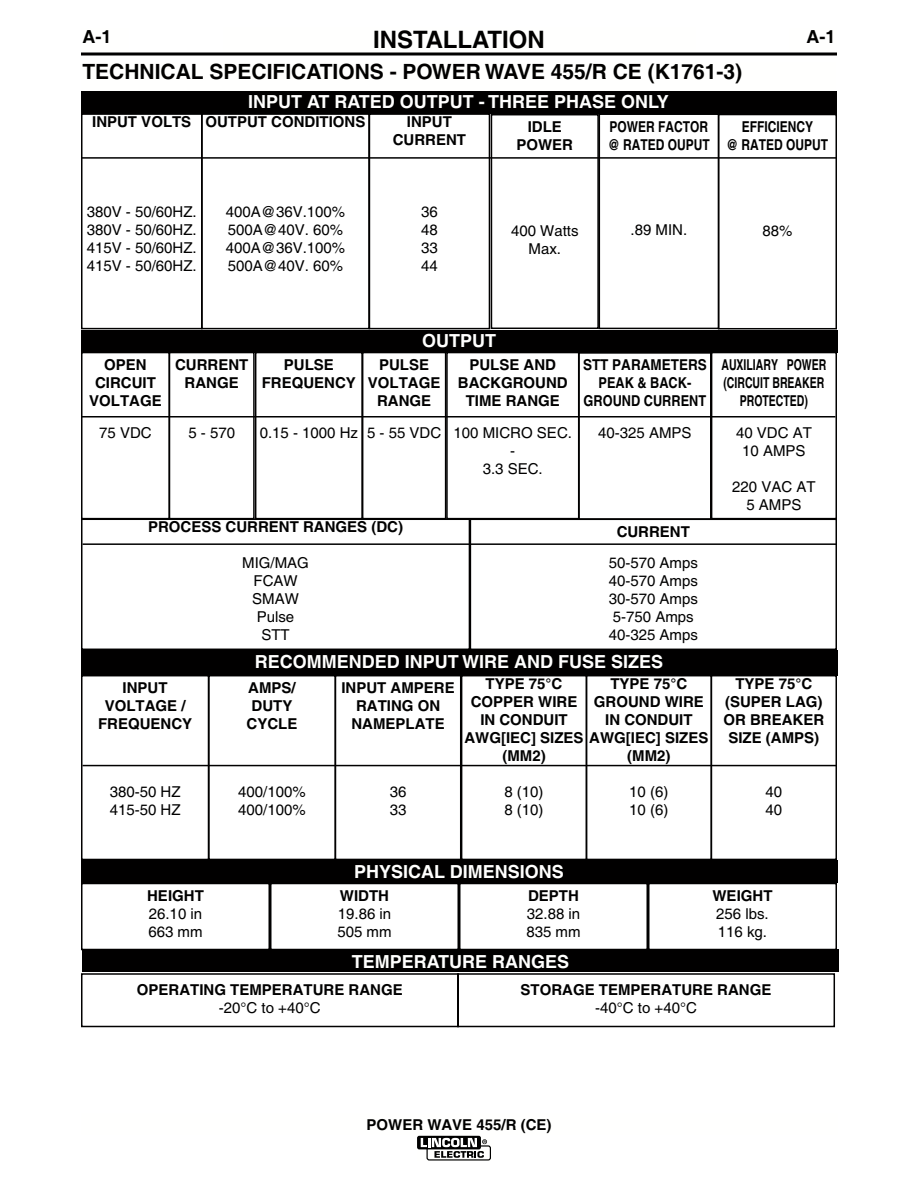
<style>
.page{position:relative;width:918px;height:1188px;background:#fff}
.page>*{position:absolute;margin:0;border:0;box-sizing:border-box;transform-origin:0 0}
.t1{font:700 24px "Helvetica";color:#010000}
.t2{font:700 21px "Helvetica";color:#010000}
.t3{font:700 18px "Helvetica";color:#fffffe}
.t4{font:700 18px "Helvetica";color:#010000}
.t5{font:700 15px/18px "Helvetica";color:#010000;text-align:center}
.t6{font:15px/18px "Helvetica";color:#010000}
.t7{font:700 15px/18px "Helvetica";color:#010000;scale:.8 1}
.t8{font:700 15px/18px "Helvetica";color:#010000;text-align:center;scale:.7 1}
.t9{font:700 15px/18px "Helvetica";color:#010000;text-align:center;scale:.9 1}
</style>
<div class="page">
<svg style="left:81px;top:52px;width:756px;height:4px;background:#403f3f"></svg>
<svg style="left:417px;top:1136px;width:64px;height:13px"></svg>
<svg style="left:421px;top:1138px;width:70px;height:23px"></svg>
<div style="left:81px;top:330px;width:756px;height:22px;background:#010000"></div>
<div style="left:81px;top:650px;width:756px;height:25px;background:#010000"></div>
<div style="left:81px;top:860px;width:756px;height:23px;background:#010000"></div>
<div style="left:83px;top:950px;width:756px;height:22px;background:#010000"></div>
<div style="left:81px;top:91px;width:755px;height:23px;background:#010000"></div>
<div style="left:81px;top:113px;width:121px;height:216px;border:2px solid #010000"></div>
<div style="left:81px;top:352px;width:89px;height:167px;border:2px solid #010000"></div>
<div style="left:81px;top:675px;width:128px;height:185px;border:2px solid #010000"></div>
<div style="left:81px;top:883px;width:189px;height:67px;border:2px solid #010000"></div>
<div style="left:270px;top:883px;width:189px;height:67px;border:2px solid #010000"></div>
<div style="left:459px;top:883px;width:189px;height:67px;border:2px solid #010000"></div>
<div style="left:648px;top:883px;width:189px;height:67px;border:2px solid #010000"></div>
<div style="left:711px;top:675px;width:126px;height:185px;border:2px solid #010000"></div>
<div style="left:586px;top:675px;width:126px;height:185px;border:2px solid #010000"></div>
<div style="left:461px;top:675px;width:126px;height:185px;border:2px solid #010000"></div>
<div style="left:335px;top:675px;width:126px;height:185px;border:2px solid #010000"></div>
<div style="left:208px;top:675px;width:128px;height:185px;border:2px solid #010000"></div>
<div style="left:81px;top:519px;width:389px;height:131px;border:2px solid #010000"></div>
<div style="left:470px;top:519px;width:367px;height:131px;border:2px solid #010000"></div>
<div style="left:362px;top:352px;width:84px;height:167px;border:2px solid #010000"></div>
<div style="left:711px;top:352px;width:126px;height:167px;border:2px solid #010000"></div>
<div style="left:446px;top:352px;width:133px;height:167px;border:2px solid #010000"></div>
<div style="left:578px;top:352px;width:134px;height:168px;border:2px solid #010000"></div>
<div style="left:169px;top:352px;width:86px;height:167px;border:2px solid #010000"></div>
<div style="left:255px;top:352px;width:108px;height:167px;border:2px solid #010000"></div>
<div style="left:369px;top:113px;width:121px;height:216px;border:2px solid #010000"></div>
<div style="left:491px;top:114px;width:108px;height:215px;border:2px solid #010000"></div>
<div style="left:599px;top:113px;width:120px;height:216px;border:2px solid #010000"></div>
<div style="left:718px;top:114px;width:119px;height:215px;border:2px solid #010000"></div>
<div style="left:201px;top:113px;width:169px;height:216px;border:2px solid #010000"></div>
<hr style="left:82px;top:157px;width:754px;height:2px;background:#010000">
<hr style="left:81px;top:416px;width:754px;height:2px;background:#010000">
<hr style="left:83px;top:543px;width:754px;height:2px;background:#010000">
<hr style="left:83px;top:765px;width:754px;height:1px;background:#010000">
<div style="left:81px;top:973px;width:378px;height:54px;border:2px solid #010000"></div>
<div style="left:457px;top:973px;width:378px;height:54px;border:2px solid #010000"></div>
<p class="t4" style="left:83px;top:30px;width:30px">A-1</p>
<h2 class="t2" style="left:82px;top:63px;width:661px">TECHNICAL SPECIFICATIONS - POWER WAVE 455/R CE (K1761-3)</h2>
<h1 class="t1" style="left:373px;top:31px;width:173px">INSTALLATION</h1>
<p class="t3" style="left:248px;top:95px;width:422px">INPUT AT RATED OUTPUT - THREE PHASE ONLY</p>
<p class="t4" style="left:807px;top:30px;width:30px">A-1</p>
<p class="t5" style="left:92px;top:114px;width:101px">INPUT VOLTS</p>
<p class="t5" style="left:205px;top:114px;width:161px">OUTPUT CONDITIONS</p>
<p class="t6" style="left:87px;top:204px;width:112px;text-align:justify">380V - 50/60HZ.<br>380V - 50/60HZ.<br>415V - 50/60HZ.<br>415V - 50/60HZ.</p>
<p class="t6" style="left:226px;top:204px;width:121px">400A@36V.100%<br>500A@40V. 60%<br>400A@36V.100%<br>500A@40V. 60%</p>
<p class="t5" style="left:393px;top:114px;width:75px">INPUT<br>CURRENT</p>
<p class="t6" style="left:421px;top:204px;width:18px;text-align:justify">36<br>48<br>33<br>44</p>
<p class="t5" style="left:516px;top:119px;width:58px">IDLE<br>POWER</p>
<p class="t6" style="left:511px;top:223px;width:69px;text-align:center">400 Watts<br>Max.</p>
<p class="t7" style="left:608px;top:119px;width:129px">POWER FACTOR @ RATED OUPUT</p>
<p class="t7" style="left:727px;top:119px;width:129px;text-align:center">EFFICIENCY<br>@ RATED OUPUT</p>
<p class="t6" style="left:631px;top:222px;width:58px">.89 MIN.</p>
<p class="t6" style="left:762px;top:223px;width:32px">88%</p>
<p class="t5" style="left:89px;top:357px;width:74px">OPEN<br>CIRCUIT<br>VOLTAGE</p>
<p class="t6" style="left:99px;top:425px;width:54px">75 VDC</p>
<p class="t5" style="left:175px;top:357px;width:75px">CURRENT<br>RANGE</p>
<p class="t6" style="left:188px;top:425px;width:48px">5 - 570</p>
<p class="t5" style="left:262px;top:357px;width:96px">PULSE<br>FREQUENCY</p>
<p class="t6" style="left:260px;top:425px;width:100px">0.15 - 1000 Hz</p>
<p class="t3" style="left:422px;top:334px;width:75px">OUTPUT</p>
<p class="t5" style="left:368px;top:357px;width:74px">PULSE<br>VOLTAGE<br>RANGE</p>
<p class="t6" style="left:367px;top:425px;width:76px">5 - 55 VDC</p>
<p class="t5" style="left:458px;top:357px;width:111px">PULSE AND<br>BACKGROUND<br>TIME RANGE</p>
<p class="t6" style="left:454px;top:425px;width:120px;text-align:center">100 MICRO SEC. -<br>3.3 SEC.</p>
<p class="t9" style="left:583px;top:358px;width:139px">STT PARAMETERS<br>PEAK &amp; BACK-<br>GROUND CURRENT</p>
<p class="t6" style="left:598px;top:425px;width:95px">40-325 AMPS</p>
<p class="t5" style="left:148px;top:519px;width:256px">PROCESS CURRENT RANGES (DC)</p>
<p class="t6" style="left:242px;top:555px;width:68px;text-align:center">MIG/MAG<br>FCAW<br>SMAW<br>Pulse<br>STT</p>
<p class="t5" style="left:617px;top:524px;width:75px">CURRENT</p>
<p class="t6" style="left:609px;top:555px;width:91px">50-570 Amps<br>40-570 Amps<br>30-570 Amps<br>5-750 Amps<br>40-325 Amps</p>
<p class="t5" style="left:98px;top:680px;width:96px">INPUT<br>VOLTAGE /<br>FREQUENCY</p>
<p class="t6" style="left:110px;top:784px;width:72px">380-50 HZ<br>415-50 HZ</p>
<p class="t3" style="left:255px;top:655px;width:410px">RECOMMENDED INPUT WIRE AND FUSE SIZES</p>
<p class="t5" style="left:247px;top:680px;width:52px">AMPS/<br>DUTY<br>CYCLE</p>
<p class="t6" style="left:238px;top:784px;width:69px">400/100%<br>400/100%</p>
<p class="t5" style="left:341px;top:680px;width:115px">INPUT AMPERE<br>RATING ON<br>NAMEPLATE</p>
<p class="t6" style="left:390px;top:784px;width:18px">36<br>33</p>
<p class="t5" style="left:610px;top:676px;width:78px">TYPE 75°C</p>
<p class="t5" style="left:594px;top:694px;width:111px">GROUND WIRE</p>
<p class="t5" style="left:605px;top:712px;width:89px">IN CONDUIT</p>
<p class="t5" style="left:464px;top:730px;width:245px">AWG[IEC] SIZES AWG[IEC] SIZES</p>
<p class="t5" style="left:627px;top:748px;width:45px">(MM2)</p>
<p class="t6" style="left:629px;top:784px;width:41px">10 (6)<br>10 (6)</p>
<p class="t5" style="left:471px;top:676px;width:108px">TYPE 75°C<br>COPPER WIRE<br>IN CONDUIT</p>
<p class="t5" style="left:502px;top:748px;width:45px">(MM2)</p>
<p class="t6" style="left:504px;top:784px;width:41px">8 (10)<br>8 (10)</p>
<p class="t8" style="left:721px;top:357px;width:151px">AUXILIARY POWER (CIRCUIT BREAKER<br>PROTECTED)</p>
<p class="t6" style="left:736px;top:425px;width:77px;text-align:center">40 VDC AT<br>10 AMPS</p>
<p class="t6" style="left:732px;top:479px;width:85px;text-align:center">220 VAC AT<br>5 AMPS</p>
<p class="t5" style="left:723px;top:676px;width:102px">TYPE 75°C (SUPER LAG)<br>OR BREAKER<br>SIZE (AMPS)</p>
<p class="t6" style="left:765px;top:784px;width:18px">40<br>40</p>
<p class="t3" style="left:354px;top:865px;width:211px">PHYSICAL DIMENSIONS</p>
<p class="t5" style="left:147px;top:888px;width:58px">HEIGHT</p>
<p class="t6" style="left:148px;top:906px;width:56px">26.10 in<br>663 mm</p>
<p class="t5" style="left:340px;top:888px;width:51px">WIDTH</p>
<p class="t6" style="left:337px;top:906px;width:56px">19.86 in<br>505 mm</p>
<p class="t5" style="left:528px;top:888px;width:52px">DEPTH</p>
<p class="t6" style="left:526px;top:906px;width:56px">32.88 in<br>835 mm</p>
<p class="t3" style="left:352px;top:955px;width:219px">TEMPERATURE RANGES</p>
<p class="t5" style="left:713px;top:888px;width:61px">WEIGHT</p>
<p class="t6" style="left:716px;top:906px;width:54px">256 lbs.<br>116 kg.</p>
<p class="t5" style="left:137px;top:982px;width:267px">OPERATING TEMPERATURE RANGE</p>
<p class="t6" style="left:219px;top:1000px;width:103px">-20°C to +40°C</p>
<p class="t5" style="left:521px;top:982px;width:252px">STORAGE TEMPERATURE RANGE</p>
<p class="t6" style="left:595px;top:1000px;width:103px">-40°C to +40°C</p>
<p class="t5" style="left:367px;top:1118px;width:186px">POWER WAVE 455/R (CE)</p>
</div>
